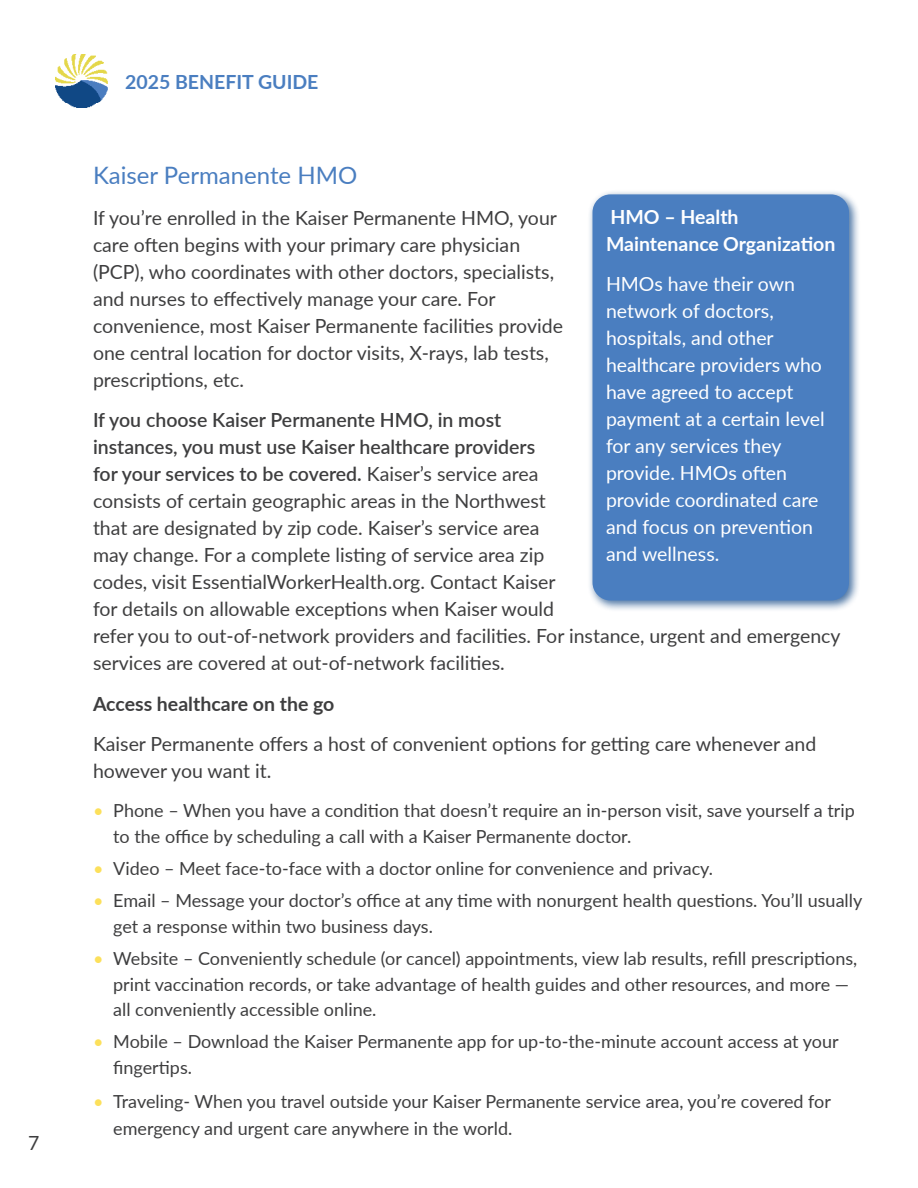
<style>
.page{position:relative;width:918px;height:1188px;background:#fff}
.page>*{position:absolute;margin:0;border:0;box-sizing:border-box;transform-origin:0 0}
.Body_13pt{font:24px "Lato";color:#4a7ec0}
.Body_13pt-2{font:19.5px/27px "Lato";color:#3e3e3f}
.Body_13pt-3{font:19.5px/27px "Lato";color:#fff}
.Body_13pt-4{font:700 19.5px/27px "Lato";color:#fff}
.Body_13pt-5{font:700 19.5px "Lato";color:#3e3e3f}
.t1{font:700 19.5px "Lato";color:#4a7ec0}
.t2{font:18px/25.5px "Lato";color:#3e3e3f}
.s1{font-weight:600}
.s2{color:#fce05b}
</style>
<div class="page">
<img style="left:56px;top:54px;width:52px;height:54px">
<div style="left:587px;top:189px;width:273px;height:423px;background:#124886;opacity:.75"></div>
<div style="left:592px;top:194px;width:257px;height:406px;background:#4a7ec0;border-radius:18px"></div>
<p class="Body_13pt-2" style="left:28px;top:1128px;width:13px">7</p>
<p class="t1" style="left:125px;top:68px;width:195px">2025 BENEFIT GUIDE</p>
<p class="Body_13pt" style="left:93px;top:158px;width:266px">Kaiser Permanente HMO</p>
<p class="Body_13pt-2" style="left:93px;top:203px;width:472px">If you’re enrolled in the Kaiser Permanente HMO, your care often begins with your primary care physician (PCP), who coordinates with other doctors, specialists, and nurses to effectively manage your care. For convenience, most Kaiser Permanente facilities provide one central location for doctor visits, X-rays, lab tests, prescriptions, etc.</p>
<p class="Body_13pt-2" style="left:93px;top:406px;width:749px"><span class="s1">If you choose Kaiser Permanente HMO, in most<br>instances, you must use Kaiser healthcare providers<br>for your services to be covered.</span> Kaiser’s service area<br>consists of certain geographic areas in the Northwest<br>that are designated by zip code. Kaiser’s service area<br>may change. For a complete listing of service area zip<br>codes, visit EssentialWorkerHealth.org. Contact Kaiser<br>for details on allowable exceptions when Kaiser would<br>refer you to out-of-network providers and facilities. For instance, urgent and emergency services are covered at out-of-network facilities.</p>
<p class="Body_13pt-5" style="left:93px;top:689px;width:243px">Access healthcare on the go</p>
<p class="Body_13pt-2" style="left:93px;top:730px;width:725px">Kaiser Permanente offers a host of convenient options for getting care whenever and however you want it.</p>
<p class="t2" style="left:113px;top:797px;width:743px;text-indent:-20px"><span class="s2">•</span> Phone – When you have a condition that doesn’t require an in-person visit, save yourself a trip to the office by scheduling a call with a Kaiser Permanente doctor.</p>
<p class="t2" style="left:93px;top:855px;width:622px"><span class="s2">•</span> Video – Meet face-to-face with a doctor online for convenience and privacy.</p>
<p class="t2" style="left:113px;top:887px;width:751px;text-indent:-20px"><span class="s2">•</span> Email – Message your doctor’s office at any time with nonurgent health questions. You’ll usually get a response within two business days.</p>
<p class="t2" style="left:113px;top:945px;width:746px;text-indent:-20px"><span class="s2">•</span> Website – Conveniently schedule (or cancel) appointments, view lab results, refill prescriptions, print vaccination records, or take advantage of health guides and other resources, and more — all conveniently accessible online.</p>
<p class="t2" style="left:113px;top:1028px;width:727px;text-indent:-20px"><span class="s2">•</span> Mobile – Download the Kaiser Permanente app for up-to-the-minute account access at your fingertips.</p>
<p class="t2" style="left:113px;top:1087px;width:719px;line-height:27px;text-indent:-20px"><span class="s2">•</span> Traveling- When you travel outside your Kaiser Permanente service area, you’re covered for emergency and urgent care anywhere in the world.</p>
<p class="Body_13pt-4" style="left:606px;top:202px;width:231px">HMO – Health<br>Maintenance Organization</p>
<p class="Body_13pt-3" style="left:606px;top:270px;width:220px">HMOs have their own network of doctors, hospitals, and other healthcare providers who have agreed to accept payment at a certain level for any services they provide. HMOs often provide coordinated care and focus on prevention and wellness.</p>
</div>
